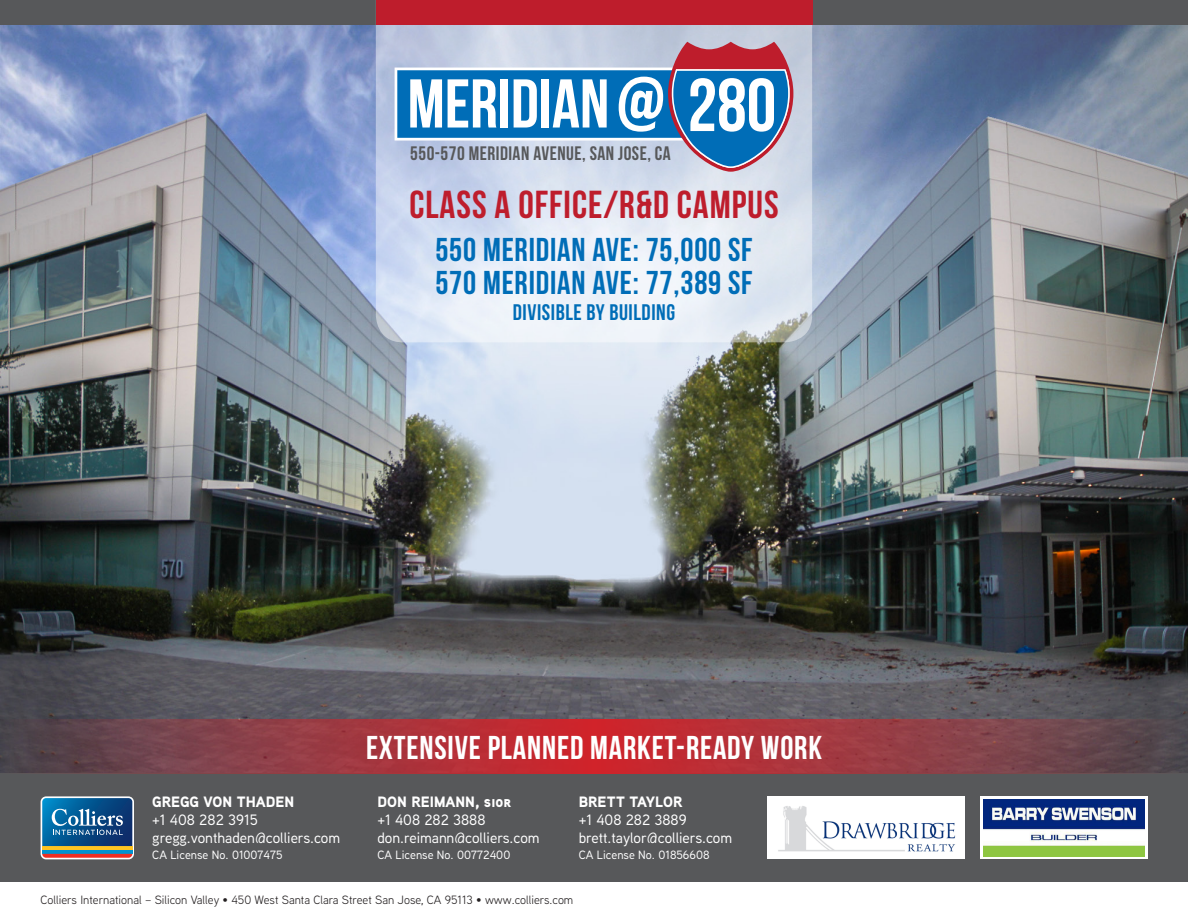
<style>
.page{position:relative;width:1188px;height:918px;background:#fff}
.page>*{position:absolute;margin:0;border:0;box-sizing:border-box;transform-origin:0 0}
.Property_Headline{font:39px "Bebas Neue";letter-spacing:.025em;color:#be1d2c}
.Property_Headline-2{font:33px "Bebas Neue";letter-spacing:.025em;color:#006db7}
.Property_Headline-3{font:33px "Bebas Neue";letter-spacing:.025em;color:#fff}
.Property_Headline-4{font:22.5px "Bebas Neue";letter-spacing:.025em;color:#006db7}
.Property_Headline-5{font:19.5px "Bebas Neue";letter-spacing:.025em;color:#57585a}
.t1{font:500 15px "Aaux Next";color:#fff}
.t2{font:900 15px "Aaux Next";color:#fff}
.t3{font:12px "Aaux Next";color:#231f20}
.t4{font:500 12px "Aaux Next";color:#fff}
</style>
<div class="page">
<img style="left:0;top:25px;width:1188px;height:695px">
<div style="left:0;top:774px;width:1188px;height:108px;background:#57585a"></div>
<div style="left:0;top:0;width:1188px;height:25px;background:#57585a"></div>
<svg style="left:376px;top:25px;width:436px;height:317px;background:#dbe3ef"></svg>
<div style="left:376px;top:0;width:436px;height:25px;background:#be1d2c"></div>
<div style="left:594px;top:720px;width:594px;height:54px;background:linear-gradient(to right,#d6282f,#514e55)"></div>
<div style="left:0;top:720px;width:594px;height:54px;background:linear-gradient(to right,#4c4b54,#d62830)"></div>
<svg style="left:395px;top:42px;width:398px;height:130px"></svg>
<svg style="left:41px;top:796px;width:93px;height:63px;background:#497595"></svg>
<svg style="left:980px;top:796px;width:168px;height:63px;background:#d3deda"></svg>
<img style="left:984px;top:800px;width:161px;height:56px">
<div style="left:768px;top:796px;width:197px;height:63px;background:#fff"></div>
<img style="left:778px;top:806px;width:178px;height:45px">
<p class="Property_Headline-5" style="left:410px;top:143px;width:262px">550-570 MERIDIAN AVENUE, SAN JOSE, CA</p>
<p class="Property_Headline" style="left:409px;top:183px;width:371px">CLASS A OFFICE/R&amp;D CAMPUS</p>
<p class="Property_Headline-2" style="left:435px;top:232px;width:319px">550 MERIDIAN AVE: 75,000 SF</p>
<p class="Property_Headline-2" style="left:435px;top:265px;width:319px">570 MERIDIAN AVE: 77,389 SF</p>
<p class="Property_Headline-4" style="left:513px;top:300px;width:164px">DIVISIBLE BY BUILDING</p>
<p class="t2" style="left:152px;top:791px;width:144px">GREGG VON THADEN</p>
<p class="t1" style="left:152px;top:809px;width:107px">+1 408 282 3915</p>
<p class="t1" style="left:152px;top:827px;width:189px">gregg.vonthaden@colliers.com</p>
<p class="t4" style="left:152px;top:847px;width:132px">CA License No. 01007475</p>
<p class="Property_Headline-3" style="left:366px;top:730px;width:457px">EXTENSIVE PLANNED MARKET-READY WORK</p>
<p class="t2" style="left:377px;top:791px;width:135px">DON REIMANN, sior</p>
<p class="t1" style="left:377px;top:809px;width:110px">+1 408 282 3888</p>
<p class="t1" style="left:377px;top:827px;width:164px">don.reimann@colliers.com</p>
<p class="t4" style="left:377px;top:847px;width:134px">CA License No. 00772400</p>
<p class="t2" style="left:579px;top:791px;width:105px">BRETT TAYLOR</p>
<p class="t1" style="left:579px;top:809px;width:110px">+1 408 282 3889</p>
<p class="t1" style="left:579px;top:827px;width:155px">brett.taylor@colliers.com</p>
<p class="t4" style="left:579px;top:847px;width:132px">CA License No. 01856608</p>
<p class="t3" style="left:40px;top:892px;width:534px">Colliers International – Silicon Valley • 450 West Santa Clara Street San Jose, CA 95113 • www.colliers.com</p>
</div>
